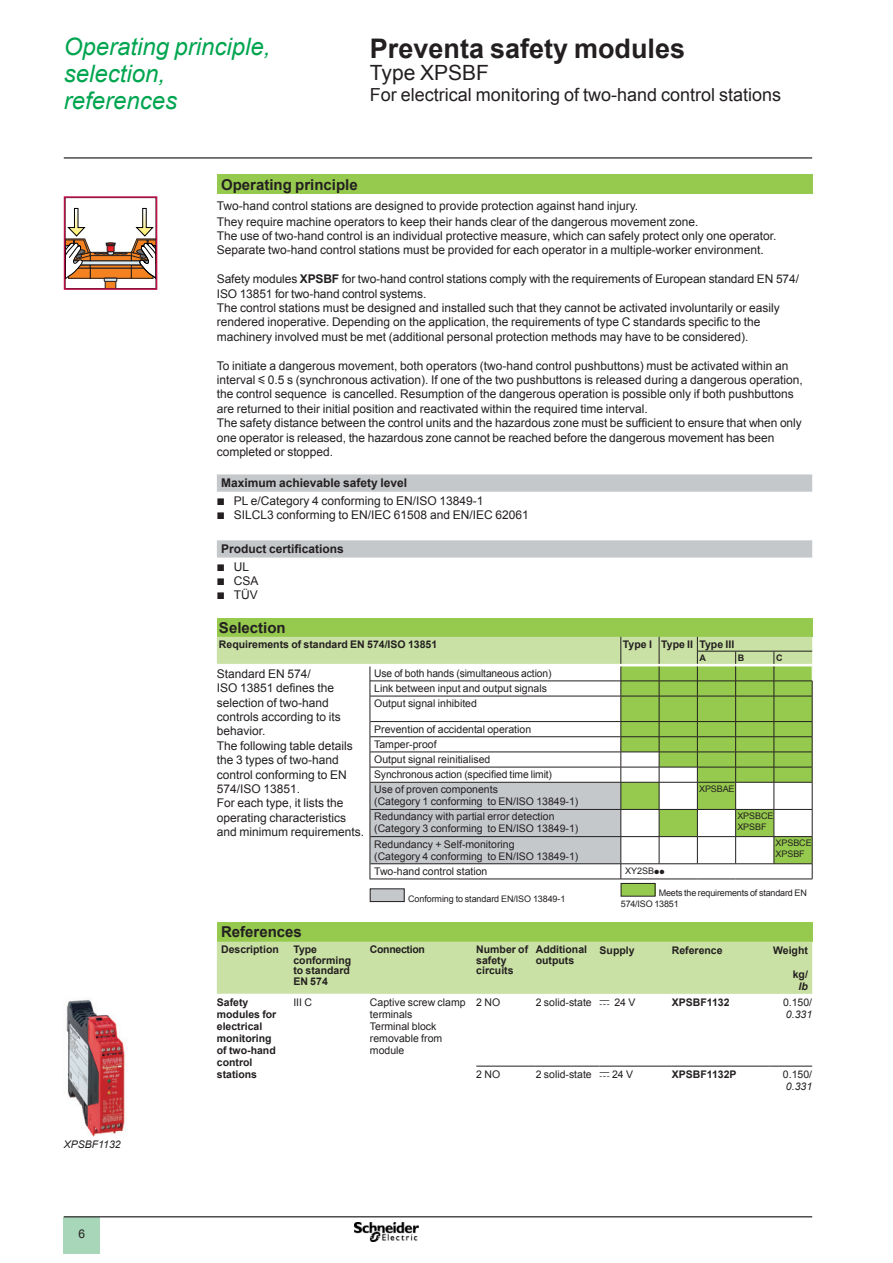
<style>
.page{position:relative;width:893px;height:1263px;background:#fff}
.page>*{position:absolute;margin:0;border:0;box-sizing:border-box;transform-origin:0 0}
._0_TitleLev1{font:700 27px "Arial";color:#231f20}
._0_Topic{font:italic 24px/27px "Arial";color:#00a54f}
._0_TitleLev2{font:21px "Arial";color:#231f20}
._0_TitleLev3{font:18px "Arial";color:#231f20}
._1_Section_2__10{font:700 15px "Arial";color:#231f20}
._1_Text__8{font:12px/14.4px "Arial";color:#231f20}
._1_List_Cube1__8{font:12px "Arial";color:#231f20}
._1_Section_4__8{font:700 12px "Arial";color:#231f20}
._1_Text__7{font:10.5px/12px "Arial";color:#231f20}
._1_Section_4__7{font:700 10.5px/12px "Arial";color:#231f20}
._1_Section_4__7-2{font:700 10.5px "Arial";letter-spacing:-.03em;color:#231f20}
._1_Legend__7{font:italic 10.5px "Arial";color:#231f20}
._1_Legend__6{font:9px/10.8px "Arial";letter-spacing:-.01em;color:#231f20}
._1_Section_4__7-3{font:700 9px "Arial";color:#231f20}
.s1{font-weight:700}
.s2{font-family:"Graph Schneider"}
.s3{font-style:italic}
</style>
<div class="page">
<hr style="left:64px;top:157px;width:748px;height:2px;background:#231f20">
<div style="left:64px;top:1217px;width:36px;height:37px;background:#a7d7b8"></div>
<hr style="left:64px;top:1216px;width:748px;height:1px;background:#231f20">
<img style="left:355px;top:1223px;width:64px;height:19px">
<div style="left:217px;top:174px;width:595px;height:20px;background:#96ca4e"></div>
<svg style="left:217px;top:474px;width:595px;height:84px"></svg>
<img style="left:66px;top:999px;width:59px;height:138px">
<svg style="left:107px;top:281px;width:7px;height:6px"></svg>
<div style="left:105px;top:278px;width:11px;height:11px;border:1px solid #231f20"></div>
<svg style="left:67px;top:208px;width:87px;height:73px"></svg>
<div style="left:64px;top:196px;width:93px;height:94px;border:2px solid #be0f47"></div>
<div style="left:217px;top:618px;width:595px;height:19px;background:#96ca4e"></div>
<hr style="left:370px;top:879px;width:251px;height:1px;background:#231f20">
<svg style="left:217px;top:637px;width:596px;height:242px"></svg>
<hr style="left:621px;top:879px;width:38px;height:1px;background:#231f20">
<hr style="left:659px;top:879px;width:38px;height:1px;background:#231f20">
<hr style="left:697px;top:879px;width:39px;height:1px;background:#231f20">
<hr style="left:736px;top:879px;width:38px;height:1px;background:#231f20">
<hr style="left:774px;top:879px;width:38px;height:1px;background:#231f20">
<div style="left:370px;top:889px;width:34px;height:12px;background:#c5c8cb"></div>
<div style="left:370px;top:888px;width:34px;height:14px;border:1px solid #231f20"></div>
<div style="left:621px;top:883px;width:34px;height:13px;background:#96ca4e"></div>
<div style="left:621px;top:883px;width:34px;height:13px;border:1px solid #231f20"></div>
<div style="left:217px;top:922px;width:595px;height:20px;background:#96ca4e"></div>
<svg style="left:217px;top:942px;width:595px;height:124px"></svg>
<hr style="left:770px;top:1066px;width:42px;height:1px;background:#231f20">
<hr style="left:476px;top:1066px;width:60px;height:1px;background:#231f20">
<hr style="left:536px;top:1066px;width:64px;height:1px;background:#231f20">
<hr style="left:600px;top:1066px;width:72px;height:1px;background:#231f20">
<hr style="left:672px;top:1066px;width:98px;height:1px;background:#231f20">
<p class="_0_Topic" style="left:64px;top:34px;width:208px">Operating principle, selection, references</p>
<p class="_0_TitleLev1" style="left:370px;top:30px;width:317px">Preventa safety modules</p>
<p class="_0_TitleLev2" style="left:370px;top:59px;width:121px">Type XPSBF</p>
<p class="_0_TitleLev3" style="left:370px;top:82px;width:413px">For electrical monitoring of two-hand control stations</p>
<p class="_1_Section_2__10" style="left:221px;top:174px;width:138px">Operating principle</p>
<p class="_1_Text__8" style="left:217px;top:199px;width:561px">Two-hand control stations are designed to provide protection against hand injury.<br>They require machine operators to keep their hands clear of the dangerous movement zone.<br>The use of two-hand control is an individual protective measure, which can safely protect only one operator.<br>Separate two-hand control stations must be provided for each operator in a multiple-worker environment.</p>
<p class="_1_Text__8" style="left:217px;top:272px;width:584px">Safety modules <span class="s1">XPSBF</span> for two-hand control stations comply with the requirements of European standard EN 574/ ISO 13851 for two-hand control systems.<br>The control stations must be designed and installed such that they cannot be activated involuntarily or easily rendered inoperative. Depending on the application, the requirements of type C standards specific to the machinery involved must be met (additional personal protection methods may have to be considered).</p>
<p class="_1_Text__8" style="left:217px;top:358px;width:587px">To initiate a dangerous movement, both operators (two-hand control pushbuttons) must be activated within an interval <span class="s2">y</span> 0.5 s (synchronous activation). If one of the two pushbuttons is released during a dangerous operation, the control sequence is cancelled. Resumption of the dangerous operation is possible only if both pushbuttons are returned to their initial position and reactivated within the required time interval.<br>The safety distance between the control units and the hazardous zone must be sufficient to ensure that when only one operator is released, the hazardous zone cannot be reached before the dangerous movement has been completed or stopped.</p>
<p class="_1_Section_4__8" style="left:221px;top:475px;width:188px">Maximum achievable safety level</p>
<p class="_1_List_Cube1__8" style="left:217px;top:493px;width:268px"><span class="s2">b</span> PL e/Category 4 conforming to EN/ISO 13849-1</p>
<p class="_1_List_Cube1__8" style="left:217px;top:507px;width:313px"><span class="s2">b</span> SILCL3 conforming to EN/IEC 61508 and EN/IEC 62061</p>
<p class="_1_Section_4__8" style="left:221px;top:541px;width:124px">Product certifications</p>
<p class="_1_List_Cube1__8" style="left:217px;top:558px;width:34px"><span class="s2">b</span> UL</p>
<p class="_1_List_Cube1__8" style="left:217px;top:573px;width:43px"><span class="s2">b</span> CSA</p>
<p class="_1_List_Cube1__8" style="left:217px;top:587px;width:43px"><span class="s2">b</span> TÜV</p>
<p class="_1_Section_2__10" style="left:219px;top:617px;width:68px">Selection</p>
<p class="_1_Section_4__7" style="left:219px;top:638px;width:220px">Requirements of standard EN 574/ISO 13851</p>
<p class="_1_Section_4__7" style="left:623px;top:638px;width:30px">Type I</p>
<p class="_1_Section_4__7" style="left:661px;top:638px;width:33px">Type II</p>
<p class="_1_Section_4__7" style="left:699px;top:638px;width:36px">Type III</p>
<p class="_1_Section_4__7-3" style="left:699px;top:652px;width:8px">A</p>
<p class="_1_Section_4__7-3" style="left:738px;top:652px;width:8px">B</p>
<p class="_1_Section_4__7-3" style="left:776px;top:652px;width:8px">C</p>
<p class="_1_Text__8" style="left:217px;top:666px;width:126px">Standard EN 574/<br>ISO 13851 defines the selection of two-hand controls according to its behavior.</p>
<p class="_1_Text__8" style="left:217px;top:738px;width:138px">The following table details the 3 types of two-hand control conforming to EN<br>574/ISO 13851.</p>
<p class="_1_Text__8" style="left:217px;top:796px;width:149px">For each type, it lists the operating characteristics and minimum requirements.</p>
<p class="_1_Text__7" style="left:374px;top:667px;width:179px">Use of both hands (simultaneous action)</p>
<p class="_1_Text__7" style="left:374px;top:682px;width:174px">Link between input and output signals</p>
<p class="_1_Text__7" style="left:374px;top:697px;width:104px">Output signal inhibited</p>
<p class="_1_Text__7" style="left:374px;top:723px;width:159px">Prevention of accidental operation</p>
<p class="_1_Text__7" style="left:374px;top:738px;width:64px">Tamper-proof</p>
<p class="_1_Text__7" style="left:374px;top:753px;width:118px">Output signal reinitialised</p>
<p class="_1_Text__7" style="left:374px;top:768px;width:179px">Synchronous action (specified time limit)</p>
<p class="_1_Text__7" style="left:374px;top:784px;width:125px">Use of proven components</p>
<p class="_1_Text__7" style="left:374px;top:796px;width:206px">(Category 1 conforming to EN/ISO 13849-1)</p>
<p class="_1_Legend__6" style="left:699px;top:784px;width:37px">XPSBAE</p>
<p class="_1_Legend__6" style="left:737px;top:811px;width:38px">XPSBCE</p>
<p class="_1_Legend__6" style="left:737px;top:821px;width:31px">XPSBF</p>
<p class="_1_Text__7" style="left:374px;top:811px;width:182px">Redundancy with partial error detection</p>
<p class="_1_Text__7" style="left:374px;top:823px;width:206px">(Category 3 conforming to EN/ISO 13849-1)</p>
<p class="_1_Text__7" style="left:374px;top:838px;width:142px">Redundancy + Self-monitoring</p>
<p class="_1_Text__7" style="left:374px;top:850px;width:206px">(Category 4 conforming to EN/ISO 13849-1)</p>
<p class="_1_Legend__6" style="left:776px;top:838px;width:38px">XPSBCE</p>
<p class="_1_Legend__6" style="left:776px;top:848px;width:31px">XPSBF</p>
<p class="_1_Text__7" style="left:374px;top:865px;width:115px">Two-hand control station</p>
<p class="_1_Legend__6" style="left:625px;top:865px;width:41px">XY2SB<span class="s2">pp</span></p>
<p class="_1_Legend__6" style="left:408px;top:893px;width:159px">Conforming to standard EN/ISO 13849-1</p>
<p class="_1_Legend__6" style="left:621px;top:888px;width:187px;text-indent:38px">Meets the requirements of standard EN<br>574/ISO 13851</p>
<p class="_1_Section_2__10" style="left:221px;top:922px;width:82px">References</p>
<p class="_1_Section_4__7" style="left:221px;top:944px;width:59px">Description</p>
<p class="_1_Section_4__7" style="left:293px;top:945px;width:59px;line-height:10.5px">Type conforming to standard<br>EN 574</p>
<p class="_1_Section_4__7-2" style="left:370px;top:943px;width:56px">Connection</p>
<p class="_1_Section_4__7" style="left:476px;top:945px;width:53px;line-height:10.5px">Number of safety circuits</p>
<p class="_1_Section_4__7" style="left:536px;top:945px;width:53px;line-height:10.5px">Additional outputs</p>
<p class="_1_Section_4__7" style="left:600px;top:944px;width:37px">Supply</p>
<p class="_1_Section_4__7" style="left:672px;top:944px;width:52px">Reference</p>
<p class="_1_Section_4__7" style="left:773px;top:944px;width:36px">Weight</p>
<p class="_1_Section_4__7" style="left:793px;top:968px;width:17px;text-align:center">kg/ <span class="s3">lb</span></p>
<p class="_1_Legend__7" style="left:64px;top:1138px;width:59px">XPSBF1132</p>
<p class="_1_Text__8" style="left:79px;top:1227px;width:8px">6</p>
<p class="_1_Section_4__7" style="left:217px;top:996px;width:61px">Safety modules for electrical monitoring of two-hand control stations</p>
<p class="_1_Text__7" style="left:293px;top:996px;width:20px">III C</p>
<p class="_1_Text__7" style="left:370px;top:996px;width:97px">Captive screw clamp terminals<br>Terminal block removable from module</p>
<p class="_1_Text__7" style="left:476px;top:996px;width:25px">2 NO</p>
<p class="_1_Text__7" style="left:536px;top:996px;width:101px">2 solid-state <span class="s2">c</span> 24 V</p>
<p class="_1_Section_4__7" style="left:672px;top:996px;width:59px">XPSBF1132</p>
<p class="_1_Text__7" style="left:783px;top:996px;width:31px">0.150/<br><span class="s3">0.331</span></p>
<p class="_1_Text__7" style="left:476px;top:1068px;width:25px">2 NO</p>
<p class="_1_Text__7" style="left:536px;top:1068px;width:99px">2 solid-state <span class="s2">c</span> 24 V</p>
<p class="_1_Section_4__7" style="left:672px;top:1068px;width:66px">XPSBF1132P</p>
<p class="_1_Text__7" style="left:783px;top:1068px;width:31px">0.150/<br><span class="s3">0.331</span></p>
</div>
